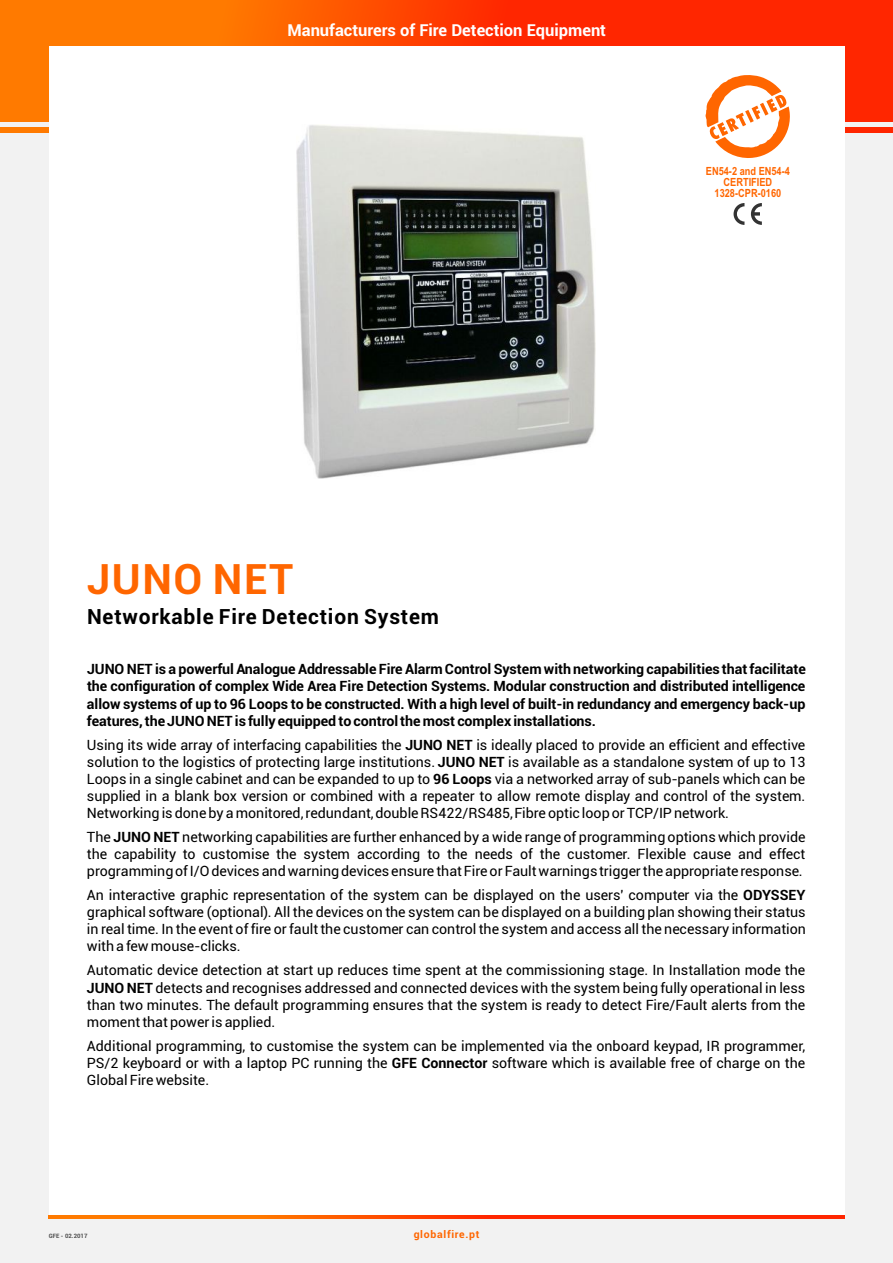
<style>
.page{position:relative;width:893px;height:1263px;background:#f2f2f2}
.page>*{position:absolute;margin:0;border:0;box-sizing:border-box;transform-origin:0 0}
.t1{font:700 42px "Roboto";letter-spacing:.035em;color:#f60}
.t2{font:700 21px "Roboto";letter-spacing:.035em;color:#000}
.t3{font:700 16.5px "Roboto";color:#fff}
.t4{font:14.25px/17.1px "Roboto";color:#000;text-align:justify}
.t5{font:700 14.25px/17.1px "Roboto";letter-spacing:-.005em;color:#000;text-align:justify}
.t6{font:700 11.25px/11.2px "Arial Narrow";color:#f60;text-align:center}
.t7{font:700 10.5px "Roboto";letter-spacing:.07em;color:#f60}
.t8{font:700 6px "Roboto";color:#4d4d4d}
.s1{font-weight:700}
</style>
<div class="page">
<svg style="left:0;top:0;width:893px;height:121px;background:#ff4c04"></svg>
<svg style="left:0;top:127px;width:893px;height:5px"></svg>
<div style="left:49px;top:47px;width:795px;height:1169px;background:#fff"></div>
<svg style="left:49px;top:1215px;width:795px;height:3px;background:#ff4800"></svg>
<img style="left:297px;top:125px;width:299px;height:353px">
<svg style="left:733px;top:203px;width:29px;height:22px"></svg>
<svg style="left:705px;top:75px;width:85px;height:83px"></svg>
<p class="t3" style="left:287px;top:24px;width:320px">Manufacturers of Fire Detection Equipment</p>
<p class="t6" style="left:706px;top:166px;width:86px">EN54-2 and EN54-4<br>CERTIFIED<br>1328-CPR-0160</p>
<h1 class="t1" style="left:87px;top:562px;width:208px">JUNO NET</h1>
<h2 class="t2" style="left:87px;top:608px;width:353px">Networkable Fire Detection System</h2>
<p class="t5" style="left:87px;top:662px;width:720px">JUNO NET is a powerful Analogue Addressable Fire Alarm Control System with networking capabilities that facilitate the configuration of complex Wide Area Fire Detection Systems. Modular construction and distributed intelligence allow systems of up to 96 Loops to be constructed. With a high level of built-in redundancy and emergency back-up features, the JUNO NET is fully equipped to control the most complex installations.</p>
<p class="t4" style="left:87px;top:737px;width:720px">Using its wide array of interfacing capabilities the <span class="s1">JUNO NET</span> is ideally placed to provide an efficient and effective solution to the logistics of protecting large institutions. <span class="s1">JUNO NET</span> is available as a standalone system of up to 13<br>Loops in a single cabinet and can be expanded to up to <span class="s1">96 Loops</span> via a networked array of sub-panels which can be supplied in a blank box version or combined with a repeater to allow remote display and control of the system.<br>Networking is done by a monitored, redundant, double RS422/RS485, Fibre optic loop or TCP/IP network.</p>
<p class="t4" style="left:87px;top:830px;width:720px">The <span class="s1">JUNO NET</span> networking capabilities are further enhanced by a wide range of programming options which provide the capability to customise the system according to the needs of the customer. Flexible cause and effect programming of I/O devices and warning devices ensure that Fire or Fault warnings trigger the appropriate response.</p>
<p class="t4" style="left:87px;top:888px;width:721px">An interactive graphic representation of the system can be displayed on the users' computer via the <span class="s1">ODYSSEY </span>graphical software (optional). All the devices on the system can be displayed on a building plan showing their status in real time. In the event of fire or fault the customer can control the system and access all the necessary information with a few mouse-clicks.</p>
<p class="t4" style="left:87px;top:963px;width:720px">Automatic device detection at start up reduces time spent at the commissioning stage. In Installation mode the <span class="s1">JUNO NET</span> detects and recognises addressed and connected devices with the system being fully operational in less than two minutes. The default programming ensures that the system is ready to detect Fire/Fault alerts from the moment that power is applied.</p>
<p class="t4" style="left:87px;top:1038px;width:720px">Additional programming, to customise the system can be implemented via the onboard keypad, IR programmer, PS/2 keyboard or with a laptop PC running the <span class="s1">GFE Connector</span> software which is available free of charge on the Global Fire website.</p>
<p class="t8" style="left:49px;top:1233px;width:40px">GFE - 02.2017</p>
<p class="t7" style="left:414px;top:1230px;width:67px">globalfire.pt</p>
</div>
